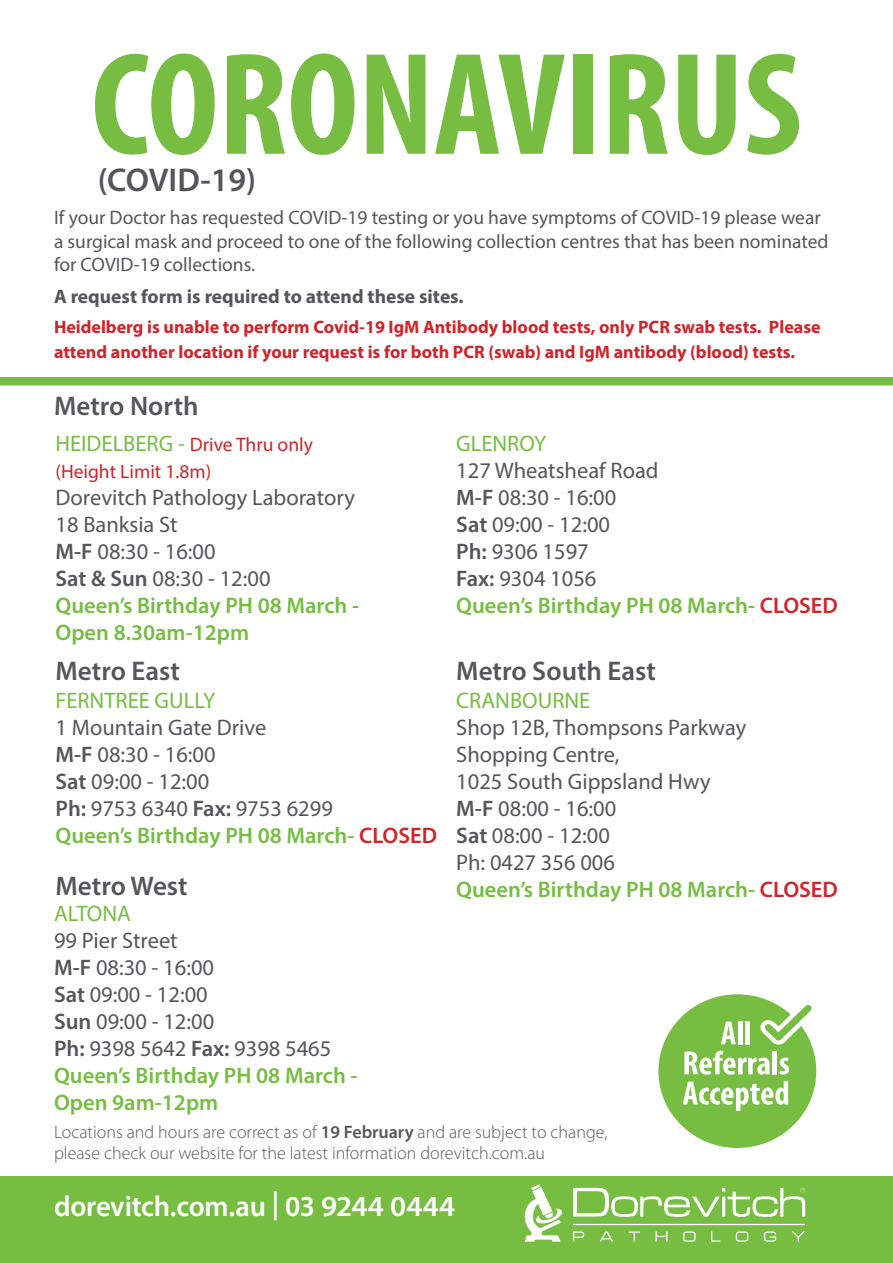
<style>
.page{position:relative;width:893px;height:1263px;background:#fff}
.page>*{position:absolute;margin:0;border:0;box-sizing:border-box;transform-origin:0 0}
.t1{font:700 condensed 147px "Myriad Pro";color:#76bd42}
.t2{font:600 33px "Myriad Pro";color:#545759}
.t3{font:600 29.1px "Myriad Pro";letter-spacing:-.01em;color:#fff}
.t4{font:600 27px "Myriad Pro";color:#545759}
.t5{font:22.5px/27px "Myriad Pro";color:#545759}
.t6{font:600 22.5px/27px "Myriad Pro";color:#76bd42}
.t7{font:22.5px "Myriad Pro";color:#76bd42}
.t8{font:19.5px/23.4px "Myriad Pro";color:#545759}
.t9{font:700 19.5px "Myriad Pro";color:#545759}
.t10{font:19.5px/27px "Myriad Pro";color:#d1232a}
.t11{font:700 18px/25.2px "Myriad Pro";color:#d1232a}
.t12{font:300 18px/21px "Myriad Pro";color:#545759}
.s1{font-size:22.5px;color:#76bd42}
.s2{font-weight:600}
.s3{color:#545759}
.s4{font-weight:400;color:#545759}
.s5{color:#d1232a}
</style>
<div class="page">
<div style="left:0;top:1177px;width:893px;height:86px;background:#76bd42"></div>
<svg style="left:524px;top:1184px;width:39px;height:57px"></svg>
<svg style="left:573px;top:1188px;width:232px;height:37px"></svg>
<svg style="left:573px;top:1231px;width:232px;height:10px"></svg>
<svg style="left:658px;top:994px;width:158px;height:154px"></svg>
<div style="left:0;top:377px;width:893px;height:8px;background:#76bd42"></div>
<p class="t1" style="left:91px;top:13px;width:712px">CORONAVIRUS</p>
<p class="t2" style="left:98px;top:159px;width:160px">(COVID-19)</p>
<p class="t8" style="left:54px;top:206px;width:776px">If your Doctor has requested COVID-19 testing or you have symptoms of COVID-19 please wear a surgical mask and proceed to one of the following collection centres that has been nominated for COVID-19 collections.</p>
<p class="t9" style="left:54px;top:284px;width:411px">A request form is required to attend these sites.</p>
<p class="t11" style="left:54px;top:314px;width:768px">Heidelberg is unable to perform Covid-19 IgM Antibody blood tests, only PCR swab tests. Please attend another location if your request is for both PCR (swab) and IgM antibody (blood) tests.</p>
<p class="t4" style="left:54px;top:389px;width:146px">Metro North</p>
<p class="t10" style="left:56px;top:430px;width:259px"><span class="s1">HEIDELBERG -</span> Drive Thru only (Height Limit 1.8m)</p>
<p class="t5" style="left:56px;top:483px;width:301px">Dorevitch Pathology Laboratory</p>
<p class="t5" style="left:56px;top:510px;width:124px">18 Banksia St</p>
<p class="t5" style="left:56px;top:537px;width:162px"><span class="s2">M-F</span> 08:30 - 16:00</p>
<p class="t6" style="left:56px;top:564px;width:305px"><span class="s3">Sat &amp; Sun</span> <span class="s4">08:30 - 12:00<br></span>Queen’s Birthday PH 08 March -<br>Open 8.30am-12pm</p>
<p class="t4" style="left:56px;top:654px;width:126px">Metro East</p>
<p class="t7" style="left:56px;top:686px;width:161px">FERNTREE GULLY</p>
<p class="t5" style="left:56px;top:713px;width:212px">1 Mountain Gate Drive</p>
<p class="t5" style="left:56px;top:740px;width:162px"><span class="s2">M-F</span> 08:30 - 16:00</p>
<p class="t5" style="left:56px;top:767px;width:155px"><span class="s2">Sat</span> 09:00 - 12:00</p>
<p class="t5" style="left:56px;top:794px;width:279px"><span class="s2">Ph:</span> 9753 6340 <span class="s2">Fax:</span> 9753 6299</p>
<p class="t6" style="left:56px;top:821px;width:383px">Queen’s Birthday PH 08 March- <span class="s5">CLOSED</span></p>
<p class="t4" style="left:56px;top:869px;width:134px">Metro West</p>
<p class="t7" style="left:54px;top:900px;width:79px">ALTONA</p>
<p class="t5" style="left:54px;top:927px;width:125px">99 Pier Street</p>
<p class="t5" style="left:54px;top:954px;width:162px"><span class="s2">M-F</span> 08:30 - 16:00</p>
<p class="t5" style="left:54px;top:981px;width:155px"><span class="s2">Sat</span> 09:00 - 12:00</p>
<p class="t5" style="left:54px;top:1008px;width:162px"><span class="s2">Sun</span> 09:00 - 12:00</p>
<p class="t6" style="left:54px;top:1035px;width:305px"><span class="s3">Ph:</span> <span class="s4">9398 5642</span> <span class="s3">Fax:</span> <span class="s4">9398 5465<br></span>Queen’s Birthday PH 08 March -<br>Open 9am-12pm</p>
<p class="t7" style="left:456px;top:429px;width:92px">GLENROY</p>
<p class="t5" style="left:456px;top:456px;width:204px">127 Wheatsheaf Road</p>
<p class="t5" style="left:456px;top:483px;width:162px"><span class="s2">M-F</span> 08:30 - 16:00</p>
<p class="t5" style="left:456px;top:510px;width:155px"><span class="s2">Sat</span> 09:00 - 12:00</p>
<p class="t6" style="left:456px;top:537px;width:383px"><span class="s3">Ph:</span> <span class="s4">9306 1597<br></span><span class="s3">Fax:</span> <span class="s4">9304 1056<br></span>Queen’s Birthday PH 08 March- <span class="s5">CLOSED</span></p>
<p class="t4" style="left:456px;top:654px;width:201px">Metro South East</p>
<p class="t7" style="left:456px;top:686px;width:136px">CRANBOURNE</p>
<p class="t5" style="left:456px;top:713px;width:292px">Shop 12B, Thompsons Parkway<br>Shopping Centre,<br>1025 South Gippsland Hwy</p>
<p class="t5" style="left:456px;top:794px;width:162px"><span class="s2">M-F</span> 08:00 - 16:00</p>
<p class="t5" style="left:456px;top:821px;width:155px"><span class="s2">Sat</span> 08:00 - 12:00</p>
<p class="t6" style="left:456px;top:848px;width:383px"><span class="s4">Ph: 0427 356 006<br></span>Queen’s Birthday PH 08 March- <span class="s5">CLOSED</span></p>
<p class="t12" style="left:54px;top:1121px;width:555px">Locations and hours are correct as of <span class="s2">19 February</span> and are subject to change, please check our website for the latest information dorevitch.com.au</p>
<p class="t3" style="left:54px;top:1187px;width:403px">dorevitch.com.au | 03 9244 0444</p>
</div>
